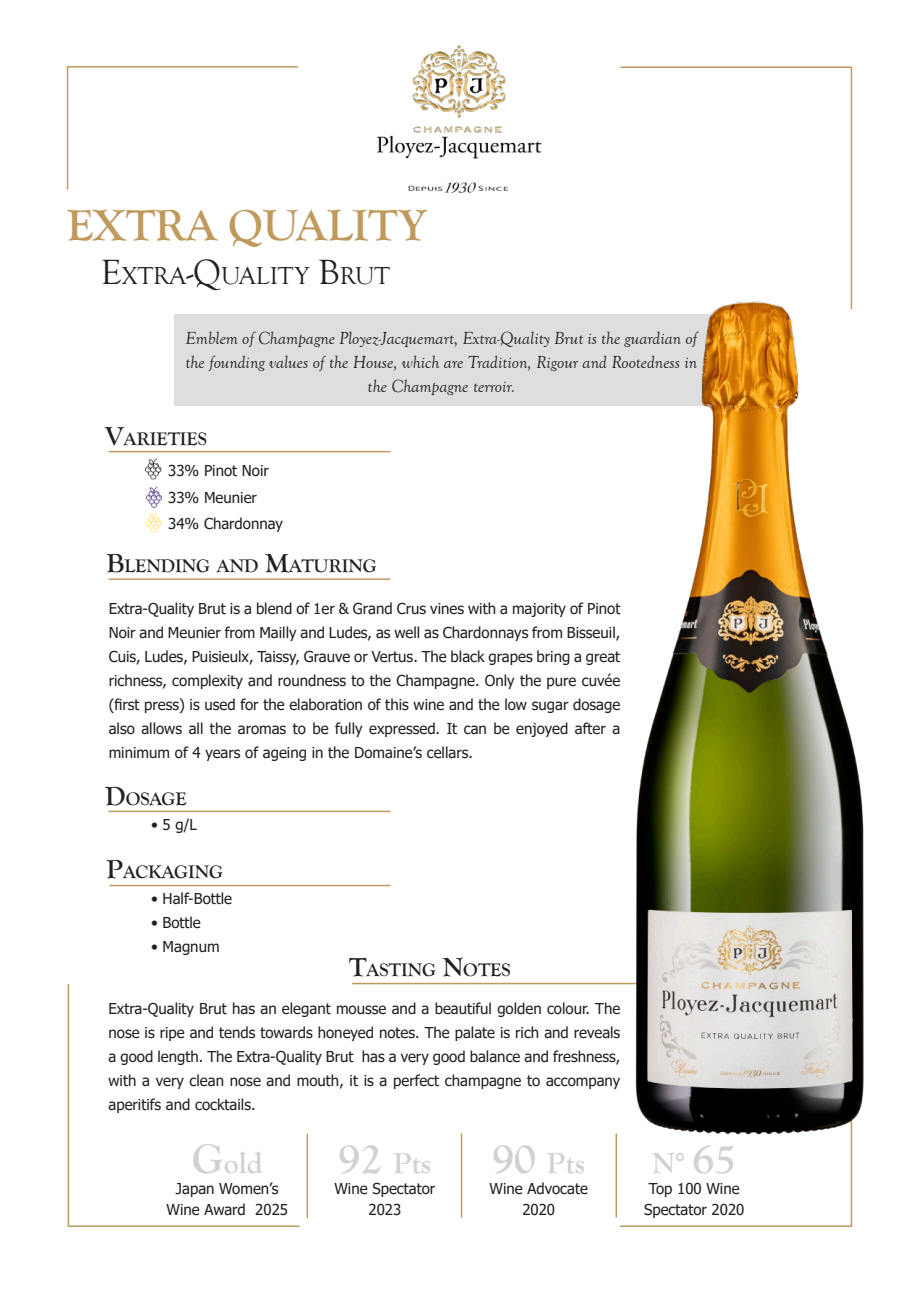
<style>
.page{position:relative;width:919px;height:1289px;background:#fff}
.page>*{position:absolute;margin:0;border:0;box-sizing:border-box;transform-origin:0 0}
.t1{font:700 45px "Goudy Old Style T";color:#c09a5d}
.t2{font:700 30px "Goudy Old Style T";color:#d0d1d0}
.t3{font:25.2px "Goudy Old Style T";color:#231f20}
.t4{font:700 18.9px "Goudy Old Style T";color:#231f20}
.t5{font:italic 18px/24px "Goudy Old Style T";color:#231f20;text-align:center}
.t6{font:15px/24px "Tahoma";color:#231f20;text-align:center}
.s1{font-size:36px}
.s2{font-size:27px}
.s3{font-size:43.5px}
</style>
<div class="page">
<hr style="left:620px;top:1225px;width:231px;height:1px;background:#c09a5d">
<hr style="left:850px;top:1103px;width:2px;height:123px;background:#c09a5d">
<hr style="left:68px;top:1225px;width:231px;height:1px;background:#c09a5d">
<hr style="left:68px;top:984px;width:1px;height:242px;background:#c09a5d">
<div style="left:174px;top:315px;width:579px;height:91px;background:#dedede"></div>
<hr style="left:109px;top:578px;width:281px;height:2px;background:#c09a5d">
<hr style="left:109px;top:451px;width:281px;height:1px;background:#c09a5d">
<hr style="left:109px;top:810px;width:281px;height:2px;background:#c09a5d">
<hr style="left:109px;top:884px;width:281px;height:2px;background:#c09a5d">
<hr style="left:352px;top:982px;width:293px;height:2px;background:#c09a5d">
<img style="left:626px;top:290px;width:238px;height:845px">
<img style="left:376px;top:45px;width:166px;height:148px">
<hr style="left:620px;top:66px;width:231px;height:2px;background:#c09a5d">
<hr style="left:850px;top:67px;width:2px;height:242px;background:#c09a5d">
<hr style="left:67px;top:66px;width:231px;height:2px;background:#c09a5d">
<hr style="left:67px;top:66px;width:1px;height:123px;background:#c09a5d">
<img style="left:145px;top:459px;width:17px;height:21px">
<img style="left:146px;top:486px;width:16px;height:21px">
<img style="left:146px;top:512px;width:16px;height:21px">
<hr style="left:615px;top:1133px;width:2px;height:84px;background:#c09a5d">
<hr style="left:461px;top:1133px;width:1px;height:84px;background:#c09a5d">
<hr style="left:306px;top:1133px;width:2px;height:84px;background:#c09a5d">
<h1 class="t1" style="left:67px;top:208px;width:361px">EXTRA QUALITY</h1>
<h3 class="t3" style="left:101px;top:266px;width:290px"><span class="s1">E</span>XTRA<span class="s1">-Q</span>UALITY <span class="s1">B</span>RUT</h3>
<p class="t5" style="left:185px;top:328px;width:513px">Emblem of Champagne Ployez-Jacquemart, Extra-Quality Brut is the guardian of the founding values of the House, which are Tradition, Rigour and Rootedness in the Champagne terroir.</p>
<p class="t4" style="left:105px;top:427px;width:103px"><span class="s2">V</span>ARIETIES</p>
<p class="t6" style="left:168px;top:460px;width:102px">33% Pinot Noir</p>
<p class="t6" style="left:168px;top:486px;width:90px">33% Meunier</p>
<p class="t6" style="left:168px;top:512px;width:116px">34% Chardonnay</p>
<p class="t4" style="left:106px;top:555px;width:272px"><span class="s2">B</span>LENDING AND <span class="s2">M</span>ATURING</p>
<p class="t6" style="left:109px;top:597px;width:513px;text-align:justify">Extra-Quality Brut is a blend of 1er &amp; Grand Crus vines with a majority of Pinot Noir and Meunier from Mailly and Ludes, as well as Chardonnays from Bisseuil, Cuis, Ludes, Puisieulx, Taissy, Grauve or Vertus. The black grapes bring a great richness, complexity and roundness to the Champagne. Only the pure cuvée (first press) is used for the elaboration of this wine and the low sugar dosage also allows all the aromas to be fully expressed. It can be enjoyed after a minimum of 4 years of ageing in the Domaine’s cellars.</p>
<p class="t4" style="left:105px;top:787px;width:83px"><span class="s2">D</span>OSAGE</p>
<p class="t6" style="left:151px;top:813px;width:47px">• 5 g/L</p>
<p class="t4" style="left:107px;top:860px;width:118px"><span class="s2">P</span>ACKAGING</p>
<p class="t6" style="left:151px;top:886px;width:82px">• Half-Bottle</p>
<p class="t6" style="left:151px;top:910px;width:51px">• Bottle</p>
<p class="t6" style="left:151px;top:934px;width:70px">• Magnum</p>
<p class="t4" style="left:349px;top:958px;width:163px"><span class="s2">T</span>ASTING <span class="s2">N</span>OTES</p>
<p class="t6" style="left:108px;top:997px;width:513px;text-align:justify">Extra-Quality Brut has an elegant mousse and a beautiful golden colour. The nose is ripe and tends towards honeyed notes. The palate is rich and reveals a good length. The Extra-Quality Brut has a very good balance and freshness, with a very clean nose and mouth, it is a perfect champagne to accompany aperitifs and cocktails.</p>
<h2 class="t2" style="left:192px;top:1152px;width:73px"><span class="s3">G</span>old</h2>
<p class="t6" style="left:166px;top:1179px;width:123px;line-height:21px">Japan Women’s<br>Wine Award 2025</p>
<h2 class="t2" style="left:338px;top:1151px;width:94px"><span class="s3">92</span> Pts</h2>
<p class="t6" style="left:334px;top:1178px;width:102px;line-height:21px">Wine Spectator<br>2023</p>
<h2 class="t2" style="left:492px;top:1151px;width:94px"><span class="s3">90</span> Pts</h2>
<p class="t6" style="left:489px;top:1178px;width:100px;line-height:21px">Wine Advocate<br>2020</p>
<h2 class="t2" style="left:652px;top:1151px;width:85px">N° <span class="s3">65</span></h2>
<p class="t6" style="left:644px;top:1178px;width:102px;line-height:21px">Top 100 Wine<br>Spectator 2020</p>
</div>
